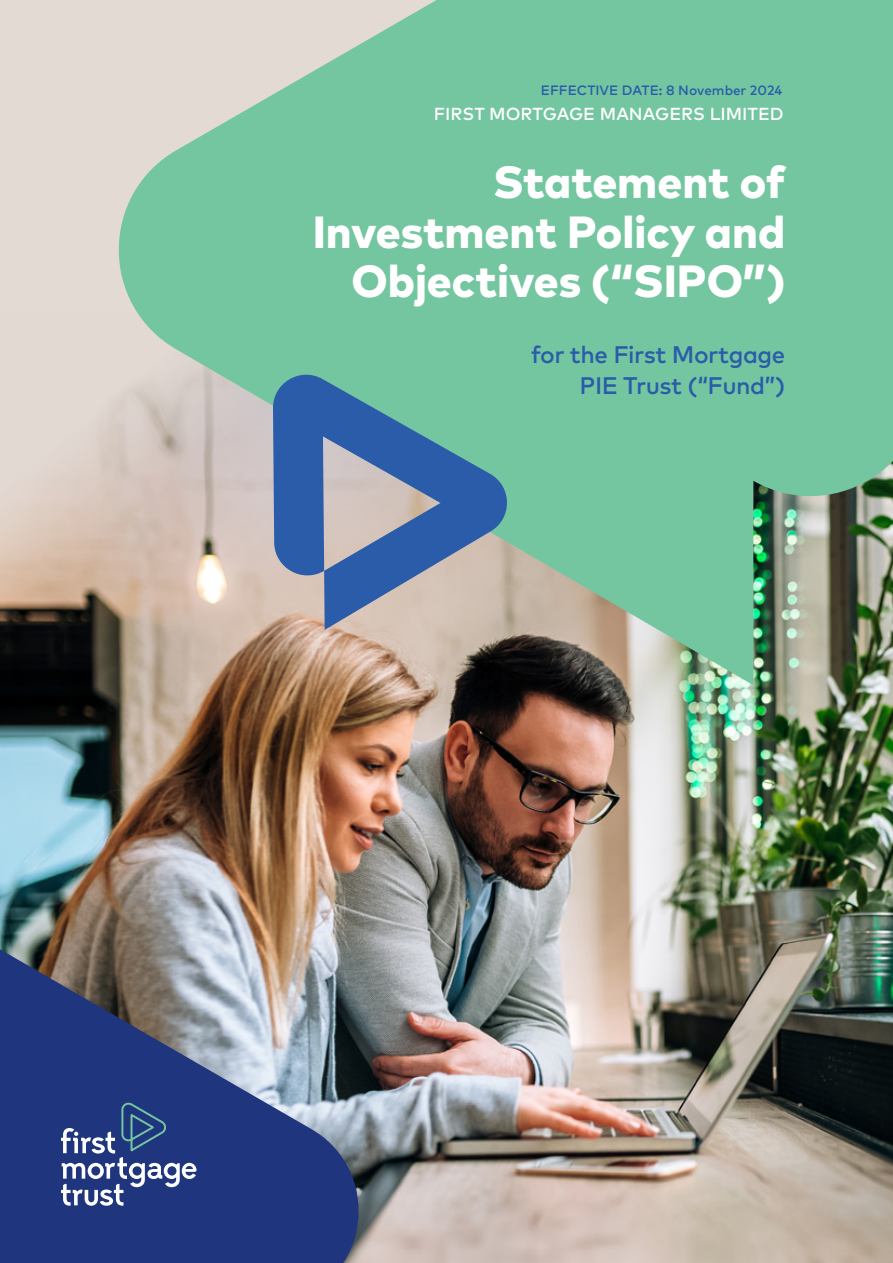
<style>
.page{position:relative;width:893px;height:1263px;background:#fff}
.page>*{position:absolute;margin:0;border:0;box-sizing:border-box;transform-origin:0 0}
.t1{font:800 45px/49.5px "Mark OT";color:#fff;text-align:right}
.t2{font:24px/31.5px "Mark OT Medium";letter-spacing:-.02em;color:#2a5caa;text-align:right}
.t3{font:17.4px "Mark OT Medium";color:#fff}
.t4{font:13.5px "Mark OT Medium";color:#2a5caa}
</style>
<div class="page">
<div style="left:0;top:0;width:893px;height:685px;background:#e3dad4"></div>
<img style="left:0;top:432px;width:893px;height:831px">
<svg style="left:100px;top:0;width:793px;height:685px;background:#89bfa1"></svg>
<img style="left:0;top:819px;width:374px;height:444px">
<svg style="left:61px;top:1099px;width:136px;height:107px;background:#435992"></svg>
<svg style="left:273px;top:366px;width:240px;height:264px;background:#7495ac"></svg>
<p class="t4" style="left:541px;top:81px;width:243px">EFFECTIVE DATE: 8 November 2024</p>
<p class="t3" style="left:434px;top:103px;width:351px">FIRST MORTGAGE MANAGERS LIMITED</p>
<p class="t1" style="left:313px;top:156px;width:474px">Statement of<br>Investment Policy and<br>Objectives (“SIPO”)</p>
<p class="t2" style="left:531px;top:338px;width:256px">for the First Mortgage<br>PIE Trust (“Fund”)</p>
</div>
